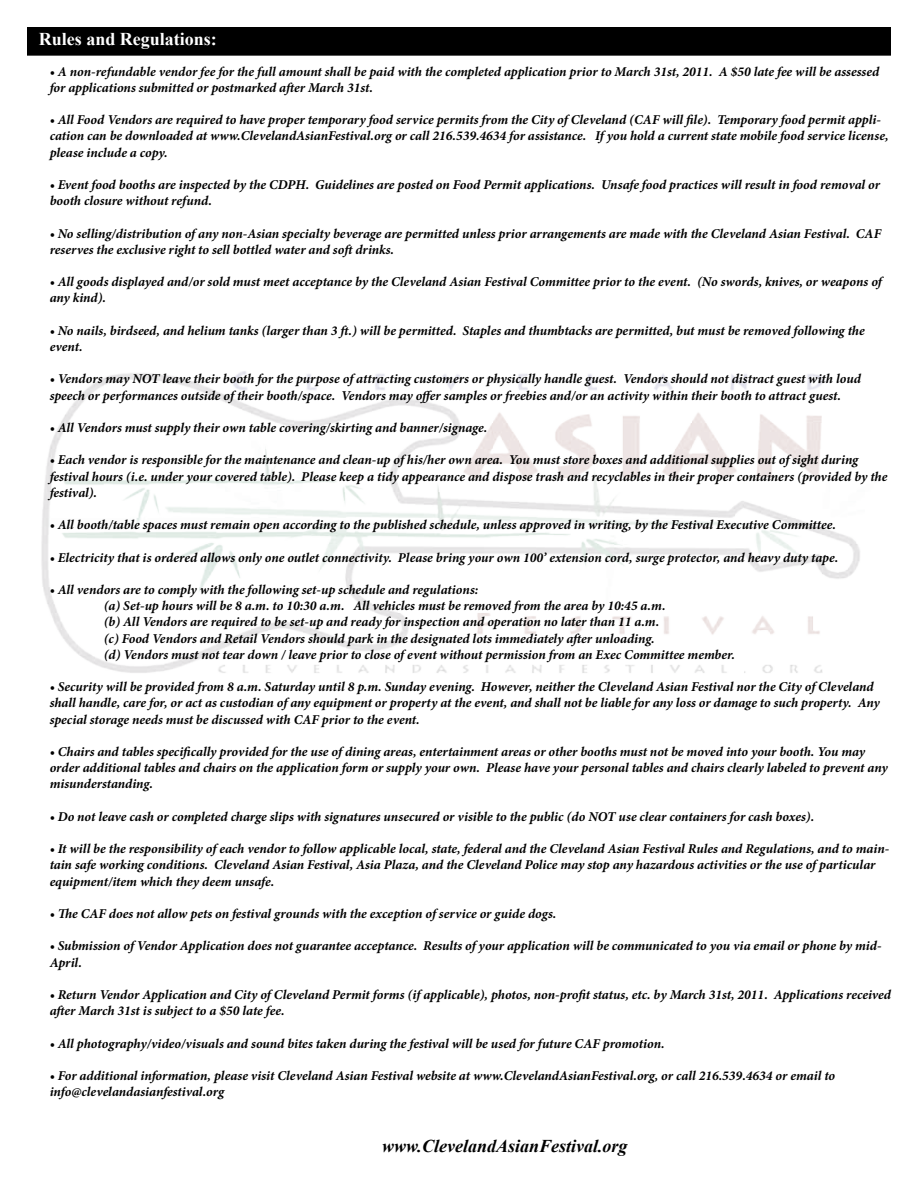
<style>
.page{position:relative;width:918px;height:1188px;background:#fff}
.page>*{position:absolute;margin:0;border:0;box-sizing:border-box;transform-origin:0 0}
.t1{font:italic 700 18px "Times New Roman";color:#000}
.t2{font:700 18px "Times New Roman";color:#fff}
.t3{font:italic 700 13.5px/16.2px "Minion Pro";letter-spacing:-.005em;color:#000}
</style>
<div class="page">
<img style="left:41px;top:371px;width:819px;height:302px">
<div style="left:28px;top:28px;width:862px;height:27px;background:#000"></div>
<div style="left:27px;top:27px;width:864px;height:29px;border:2px solid #000"></div>
<h1 class="t2" style="left:39px;top:27px;width:180px">Rules and Regulations:</h1>
<p class="t3" style="left:50px;top:63px;width:831px">• A non-refundable vendor fee for the full amount shall be paid with the completed application prior to March 31st, 2011. A $50 late fee will be assessed for applications submitted or postmarked after March 31st.</p>
<p class="t3" style="left:50px;top:112px;width:840px">• All Food Vendors are required to have proper temporary food service permits from the City of Cleveland (CAF will file). Temporary food permit appli&shy;cation can be downloaded at www.ClevelandAsianFestival.org or call 216.539.4634 for assistance. If you hold a current state mobile food service license, please include a copy.</p>
<p class="t3" style="left:50px;top:176px;width:832px">• Event food booths are inspected by the CDPH. Guidelines are posted on Food Permit applications. Unsafe food practices will result in food removal or booth closure without refund.</p>
<p class="t3" style="left:50px;top:225px;width:833px">• No selling/distribution of any non-Asian specialty beverage are permitted unless prior arrangements are made with the Cleveland Asian Festival. CAF reserves the exclusive right to sell bottled water and soft drinks.</p>
<p class="t3" style="left:50px;top:274px;width:834px">• All goods displayed and/or sold must meet acceptance by the Cleveland Asian Festival Committee prior to the event. (No swords, knives, or weapons of any kind).</p>
<p class="t3" style="left:50px;top:322px;width:817px">• No nails, birdseed, and helium tanks (larger than 3 ft.) will be permitted. Staples and thumbtacks are permitted, but must be removed following the event.</p>
<p class="t3" style="left:50px;top:371px;width:813px">• Vendors may NOT leave their booth for the purpose of attracting customers or physically handle guest. Vendors should not distract guest with loud speech or performances outside of their booth/space. Vendors may offer samples or freebies and/or an activity within their booth to attract guest.</p>
<p class="t3" style="left:50px;top:419px;width:439px">• All Vendors must supply their own table covering/skirting and banner/signage.</p>
<p class="t3" style="left:50px;top:452px;width:839px">• Each vendor is responsible for the maintenance and clean-up of his/her own area. You must store boxes and additional supplies out of sight during festival hours (i.e. under your covered table). Please keep a tidy appearance and dispose trash and recyclables in their proper containers (provided by the festival).</p>
<p class="t3" style="left:50px;top:517px;width:788px">• All booth/table spaces must remain open according to the published schedule, unless approved in writing, by the Festival Executive Committee.</p>
<p class="t3" style="left:50px;top:549px;width:790px">• Electricity that is ordered allows only one outlet connectivity. Please bring your own 100’ extension cord, surge protector, and heavy duty tape.</p>
<p class="t3" style="left:104px;top:581px;width:633px;text-indent:-54px">• All vendors are to comply with the following set-up schedule and regulations:<br>(a) Set-up hours will be 8 a.m. to 10:30 a.m. All vehicles must be removed from the area by 10:45 a.m.<br>(b) All Vendors are required to be set-up and ready for inspection and operation no later than 11 a.m.<br>(c) Food Vendors and Retail Vendors should park in the designated lots immediately after unloading.<br>(d) Vendors must not tear down / leave prior to close of event without permission from an Exec Committee member.</p>
<p class="t3" style="left:50px;top:679px;width:832px">• Security will be provided from 8 a.m. Saturday until 8 p.m. Sunday evening. However, neither the Cleveland Asian Festival nor the City of Cleveland shall handle, care for, or act as custodian of any equipment or property at the event, and shall not be liable for any loss or damage to such property. Any special storage needs must be discussed with CAF prior to the event.</p>
<p class="t3" style="left:50px;top:743px;width:840px">• Chairs and tables specifically provided for the use of dining areas, entertainment areas or other booths must not be moved into your booth. You may order additional tables and chairs on the application form or supply your own. Please have your personal tables and chairs clearly labeled to prevent any misunderstanding.</p>
<p class="t3" style="left:50px;top:808px;width:766px">• Do not leave cash or completed charge slips with signatures unsecured or visible to the public (do NOT use clear containers for cash boxes).</p>
<p class="t3" style="left:50px;top:841px;width:841px">• It will be the responsibility of each vendor to follow applicable local, state, federal and the Cleveland Asian Festival Rules and Regulations, and to main&shy;tain safe working conditions. Cleveland Asian Festival, Asia Plaza, and the Cleveland Police may stop any hazardous activities or the use of particular equipment/item which they deem unsafe.</p>
<p class="t3" style="left:50px;top:905px;width:508px">• The CAF does not allow pets on festival grounds with the exception of service or guide dogs.</p>
<p class="t3" style="left:50px;top:938px;width:833px">• Submission of Vendor Application does not guarantee acceptance. Results of your application will be communicated to you via email or phone by mid-<br>April.</p>
<p class="t3" style="left:50px;top:986px;width:843px">• Return Vendor Application and City of Cleveland Permit forms (if applicable), photos, non-profit status, etc. by March 31st, 2011. Applications received after March 31st is subject to a $50 late fee.</p>
<p class="t3" style="left:50px;top:1035px;width:616px">• All photography/video/visuals and sound bites taken during the festival will be used for future CAF promotion.</p>
<p class="t3" style="left:50px;top:1067px;width:787px">• For additional information, please visit Cleveland Asian Festival website at www.ClevelandAsianFestival.org, or call 216.539.4634 or email to info@clevelandasianfestival.org</p>
<h1 class="t1" style="left:382px;top:1133px;width:247px">www.ClevelandAsianFestival.org</h1>
</div>
